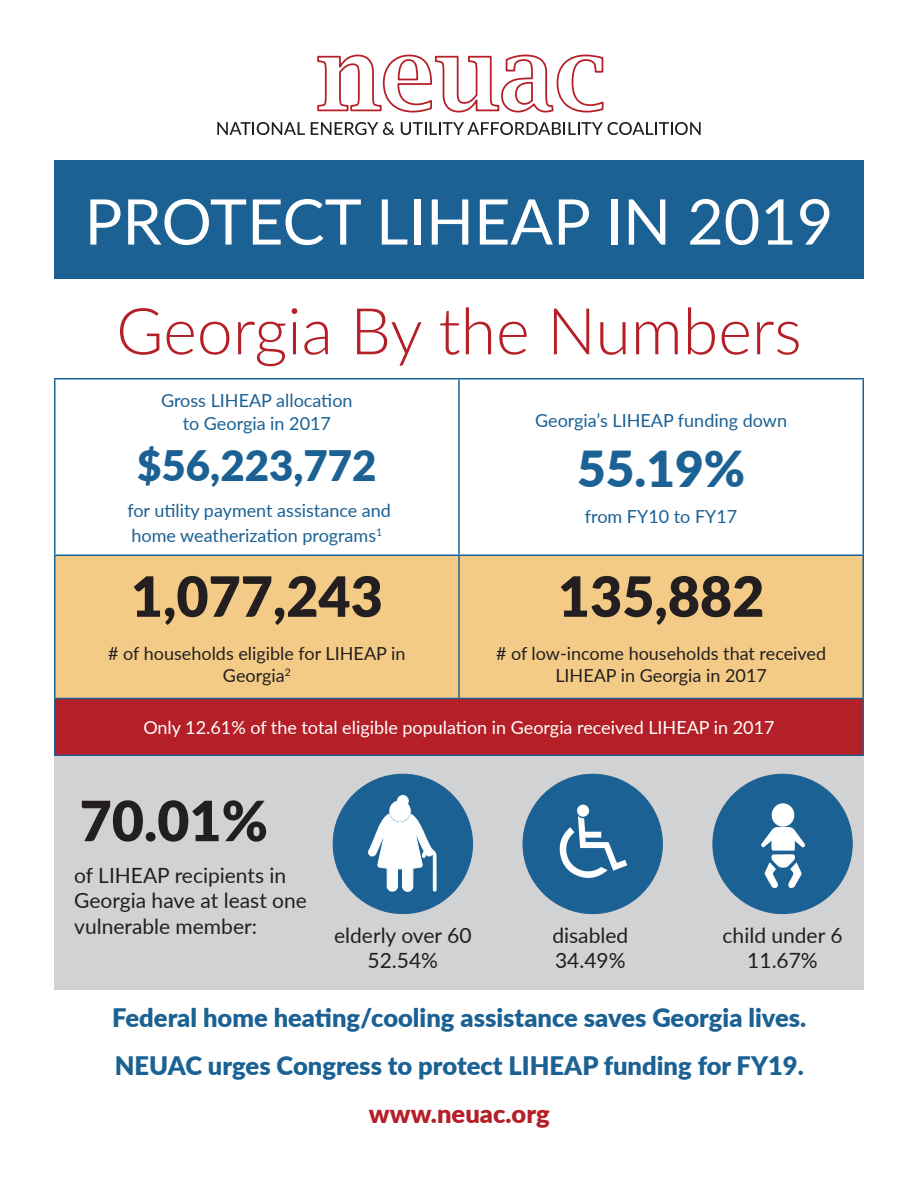
<style>
.page{position:relative;width:918px;height:1188px;background:#fff}
.page>*{position:absolute;margin:0;border:0;box-sizing:border-box;transform-origin:0 0}
.t1{font:300 64.5px "Lato";color:#b51f27}
.t2{font:63px "Lato";color:#fff}
.t3{font:900 55.5px "Lato";color:#231f20}
.t4{font:900 49.5px "Lato";color:#1b6194}
.t5{font:900 42px "Lato";color:#1b6194}
.t6{font:900 25.5px/48px "Lato";color:#1b6194}
.t7{font:900 25.5px "Lato";color:#b51f27}
.t8{font:21px/25.2px "Lato";color:#231f20}
.t9{font:18px/23.4px "Lato";color:#1b6194;text-align:center}
.t10{font:18px/21.6px "Lato";color:#231f20;text-align:center}
.t11{font:18px "Lato";color:#fff}
</style>
<div class="page">
<svg style="left:217px;top:122px;width:88px;height:13px"></svg>
<svg style="left:311px;top:54px;width:390px;height:81px"></svg>
<div style="left:54px;top:160px;width:810px;height:119px;background:#1b6194"></div>
<div style="left:54px;top:378px;width:810px;height:385px;background:#f3cb86"></div>
<div style="left:56px;top:380px;width:806px;height:174px;background:#fff"></div>
<div style="left:55px;top:698px;width:808px;height:57px;background:#b51f27"></div>
<hr style="left:54px;top:699px;width:2px;height:56px;background:#1b6194">
<hr style="left:862px;top:699px;width:2px;height:56px;background:#1b6194">
<hr style="left:54px;top:755px;width:405px;height:1px;background:#1b6194">
<hr style="left:459px;top:755px;width:405px;height:1px;background:#1b6194">
<hr style="left:54px;top:378px;width:405px;height:2px;background:#1b6194">
<hr style="left:54px;top:379px;width:2px;height:175px;background:#1b6194">
<hr style="left:459px;top:378px;width:405px;height:2px;background:#1b6194">
<hr style="left:458px;top:379px;width:2px;height:175px;background:#1b6194">
<hr style="left:862px;top:379px;width:2px;height:175px;background:#1b6194">
<hr style="left:54px;top:554px;width:405px;height:2px;background:#1b6194">
<hr style="left:54px;top:556px;width:2px;height:142px;background:#1b6194">
<hr style="left:459px;top:554px;width:405px;height:2px;background:#1b6194">
<hr style="left:458px;top:556px;width:2px;height:142px;background:#1b6194">
<hr style="left:862px;top:556px;width:2px;height:142px;background:#1b6194">
<hr style="left:54px;top:698px;width:405px;height:1px;background:#1b6194">
<hr style="left:459px;top:698px;width:405px;height:1px;background:#1b6194">
<div style="left:54px;top:756px;width:810px;height:233px;background:#d1d2d4"></div>
<div style="left:333px;top:774px;width:140px;height:140px;background:#1b6194;border-radius:50%"></div>
<svg style="left:368px;top:795px;width:68px;height:97px"></svg>
<div style="left:523px;top:774px;width:139px;height:140px;background:#1b6194;border-radius:50%"></div>
<svg style="left:559px;top:816px;width:68px;height:62px"></svg>
<div style="left:577px;top:805px;width:12px;height:12px;background:#fff;border-radius:50%"></div>
<div style="left:713px;top:774px;width:139px;height:140px;background:#1b6194;border-radius:50%"></div>
<div style="left:772px;top:803px;width:22px;height:24px;background:#fff;border-radius:50%"></div>
<svg style="left:761px;top:827px;width:44px;height:61px"></svg>
<h2 class="t2" style="left:85px;top:177px;width:750px">PROTECT LIHEAP IN 2019</h2>
<h1 class="t1" style="left:116px;top:286px;width:687px">Georgia By the Numbers</h1>
<p class="t9" style="left:161px;top:388px;width:193px">Gross LIHEAP allocation to Georgia in 2017</p>
<h3 class="t5" style="left:137px;top:434px;width:241px">$56,223,772</h3>
<p class="t9" style="left:127px;top:497px;width:265px;line-height:25.2px;text-align:left">for utility payment assistance and home weatherization programs<sup>1</sup></p>
<p class="t9" style="left:535px;top:408px;width:253px">Georgia’s LIHEAP funding down</p>
<h3 class="t4" style="left:577px;top:432px;width:170px">55.19%</h3>
<p class="t9" style="left:585px;top:504px;width:154px">from FY10 to FY17</p>
<h3 class="t3" style="left:131px;top:555px;width:253px">1,077,243</h3>
<p class="t10" style="left:108px;top:642px;width:299px"># of households eligible for LIHEAP in<br>Georgia<sup>2</sup></p>
<h3 class="t3" style="left:558px;top:555px;width:208px">135,882</h3>
<p class="t10" style="left:496px;top:642px;width:332px"># of low-income households that received<br>LIHEAP in Georgia in 2017</p>
<p class="t11" style="left:143px;top:715px;width:633px">Only 12.61% of the total eligible population in Georgia received LIHEAP in 2017</p>
<h3 class="t3" style="left:80px;top:779px;width:190px">70.01%</h3>
<p class="t8" style="left:74px;top:862px;width:234px">of LIHEAP recipients in<br>Georgia have at least one vulnerable member:</p>
<p class="t8" style="left:334px;top:922px;width:139px;text-align:center">elderly over 60<br>52.54%</p>
<p class="t8" style="left:552px;top:922px;width:77px">disabled<br>34.49%</p>
<p class="t8" style="left:723px;top:922px;width:121px;text-align:center">child under 6<br>11.67%</p>
<h3 class="t6" style="left:112px;top:993px;width:696px">Federal home heating/cooling assistance saves Georgia lives.<br>NEUAC urges Congress to protect LIHEAP funding for FY19.</h3>
<h3 class="t7" style="left:369px;top:1095px;width:182px">www.neuac.org</h3>
</div>
